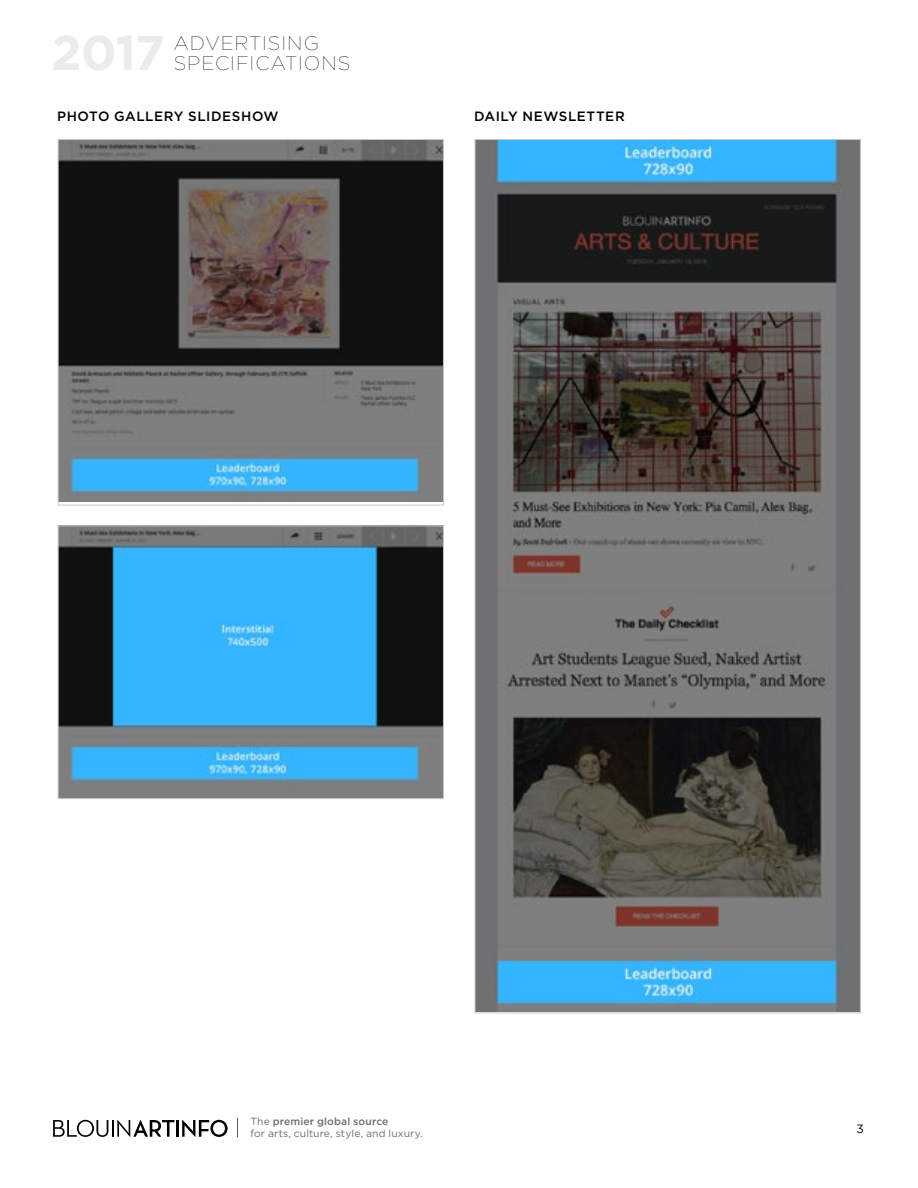
<style>
.page{position:relative;width:918px;height:1188px;background:#fff}
.page>*{position:absolute;margin:0;border:0;box-sizing:border-box;transform-origin:0 0}
.t1{font:100 19.65px/20.4px "Gotham";letter-spacing:.055em;color:#000}
.t2{font:500 13.5px "Gotham";letter-spacing:.04em;color:#000}
.t3{font:12px "Gotham";color:#000}
.t4{font:10.35px/12.1px "Gotham";letter-spacing:.01em;color:#6d6e71}
.s1{font-weight:500}
</style>
<div class="page">
<svg style="left:237px;top:1118px;width:1px;height:19px"></svg>
<hr style="left:176px;top:1120px;width:3px;height:17px;background:#000">
<svg style="left:182px;top:1120px;width:46px;height:17px"></svg>
<svg style="left:53px;top:1120px;width:121px;height:17px"></svg>
<img style="left:477px;top:141px;width:382px;height:870px">
<img style="left:60px;top:528px;width:382px;height:269px">
<div style="left:58px;top:526px;width:386px;height:273px;border:1px solid #c7c8ca"></div>
<img style="left:60px;top:141px;width:382px;height:360px">
<div style="left:58px;top:139px;width:386px;height:366px;border:1px solid #c7c8ca"></div>
<h1 class="t1" style="left:174px;top:32px;width:178px">ADVERTISING<br>SPECIFICATIONS</h1>
<h2 class="t2" style="left:57px;top:109px;width:12px">PHOTO</h2>
<h2 class="t2" style="left:114px;top:109px;width:33px">GALLER</h2>
<h2 class="t2" style="left:174px;top:109px;width:106px">Y SLI DESHOW</h2>
<h2 class="t2" style="left:474px;top:109px;width:105px">DAILY NEWSLETTER</h2>
<p class="t4" style="left:250px;top:1115px;width:174px">The <span class="s1">premier global source<br></span>for arts, culture, style, and luxury.</p>
<p class="t3" style="left:857px;top:1122px;width:9px">3</p>
</div>
